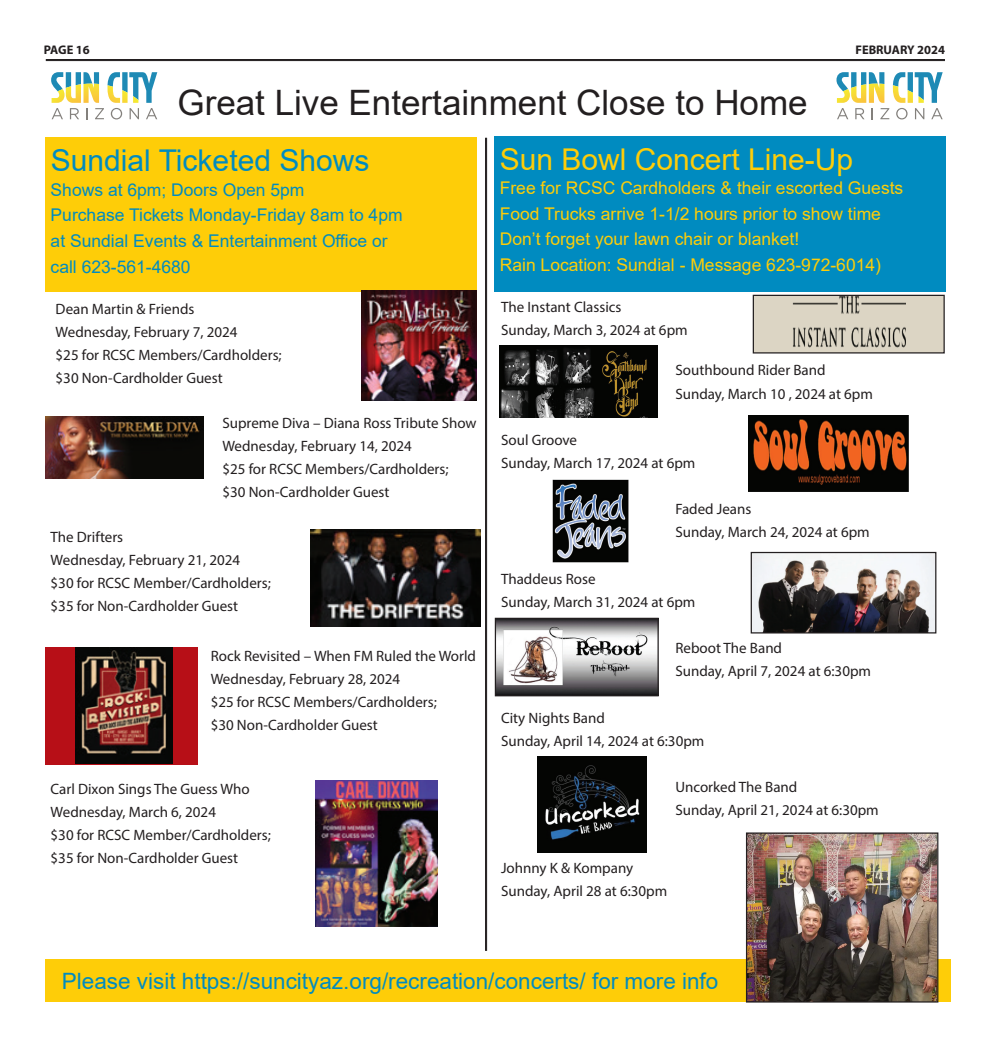
<style>
.page{position:relative;width:990px;height:1047px;background:#fff}
.page>*{position:absolute;margin:0;border:0;box-sizing:border-box;transform-origin:0 0}
.t1{font:35px "Arial";color:#231f20}
.t2{font:30px "Arial";color:#fecd08}
.t3{font:30px "Arial";color:#008bc0}
.t4{font:22.5px "Arial";color:#008bc0}
.t5{font:17.5px/25.6px "Arial";color:#fecd08}
.t6{font:17.5px/25.6px "Arial";color:#008bc0}
.t7{font:15px/23.1px "Myriad Pro";color:#231f20}
.t8{font:700 12.5px "Myriad Pro";color:#231f20}
</style>
<div class="page">
<div style="left:45px;top:647px;width:153px;height:117px;background:#b70f17"></div>
<div style="left:494px;top:136px;width:451px;height:45px;background:#008bc0"></div>
<div style="left:45px;top:138px;width:432px;height:44px;background:#fecd08"></div>
<svg style="left:51px;top:72px;width:106px;height:47px"></svg>
<hr style="left:46px;top:59px;width:899px;height:1px;background:#231f20">
<hr style="left:46px;top:60px;width:899px;height:1px;background:#231f20">
<div style="left:45px;top:959px;width:905px;height:42px;background:#fecd08"></div>
<svg style="left:837px;top:72px;width:106px;height:47px"></svg>
<div style="left:45px;top:182px;width:431px;height:109px;background:#fecd08"></div>
<div style="left:494px;top:181px;width:451px;height:110px;background:#008bc0"></div>
<img style="left:362px;top:291px;width:115px;height:110px">
<img style="left:45px;top:416px;width:159px;height:62px">
<img style="left:311px;top:529px;width:170px;height:97px">
<img style="left:75px;top:647px;width:97px;height:116px">
<img style="left:315px;top:780px;width:122px;height:146px">
<img style="left:749px;top:415px;width:159px;height:77px">
<img style="left:499px;top:346px;width:159px;height:71px">
<div style="left:753px;top:295px;width:191px;height:58px;background:#dcd5c4"></div>
<img style="left:793px;top:297px;width:113px;height:50px">
<div style="left:753px;top:295px;width:192px;height:58px;border:1px solid #231f20"></div>
<img style="left:553px;top:479px;width:75px;height:83px">
<img style="left:753px;top:553px;width:181px;height:78px">
<div style="left:751px;top:551px;width:185px;height:82px;border:1px solid #231f20"></div>
<img style="left:497px;top:619px;width:160px;height:75px">
<div style="left:495px;top:617px;width:164px;height:79px;border:1px solid #231f20"></div>
<img style="left:538px;top:756px;width:108px;height:96px">
<img style="left:748px;top:834px;width:188px;height:166px">
<div style="left:746px;top:832px;width:192px;height:170px;border:1px solid #231f20"></div>
<hr style="left:486px;top:138px;width:1px;height:812px;background:#231f20">
<hr style="left:485px;top:138px;width:1px;height:812px;background:#231f20">
<p class="t8" style="left:44px;top:41px;width:48px">PAGE 16</p>
<p class="t8" style="left:856px;top:41px;width:91px">FEBRUARY 2024</p>
<h1 class="t1" style="left:177px;top:79px;width:632px">Great Live Entertainment Close to Home</h1>
<h2 class="t3" style="left:51px;top:140px;width:320px">Sundial Ticketed Shows</h2>
<h2 class="t2" style="left:500px;top:138px;width:355px">Sun Bowl Concert Line-Up</h2>
<p class="t6" style="left:51px;top:177px;width:354px">Shows at 6pm; Doors Open 5pm<br>Purchase Tickets Monday-Friday 8am to 4pm at Sundial Events &amp; Entertainment Office or call 623-561-4680</p>
<p class="t5" style="left:500px;top:175px;width:405px">Free for RCSC Cardholders &amp; their escorted Guests Food Trucks arrive 1-1/2 hours prior to show time Don’t forget your lawn chair or blanket!<br>Rain Location: Sundial - Message 623-972-6014)</p>
<p class="t7" style="left:56px;top:297px;width:228px">Dean Martin &amp; Friends<br>Wednesday, February 7, 2024<br>$25 for RCSC Members/Cardholders; $30 Non-Cardholder Guest</p>
<p class="t7" style="left:222px;top:411px;width:256px">Supreme Diva – Diana Ross Tribute Show<br>Wednesday, February 14, 2024<br>$25 for RCSC Members/Cardholders;<br>$30 Non-Cardholder Guest</p>
<p class="t7" style="left:51px;top:525px;width:222px">The Drifters<br>Wednesday, February 21, 2024<br>$30 for RCSC Member/Cardholders; $35 for Non-Cardholder Guest</p>
<p class="t7" style="left:211px;top:644px;width:267px">Rock Revisited – When FM Ruled the World<br>Wednesday, February 28, 2024<br>$25 for RCSC Members/Cardholders;<br>$30 Non-Cardholder Guest</p>
<p class="t7" style="left:501px;top:295px;width:188px">The Instant Classics<br>Sunday, March 3, 2024 at 6pm</p>
<p class="t7" style="left:675px;top:358px;width:199px">Southbound Rider Band<br>Sunday, March 10 , 2024 at 6pm</p>
<p class="t7" style="left:501px;top:428px;width:196px">Soul Groove<br>Sunday, March 17, 2024 at 6pm</p>
<p class="t7" style="left:675px;top:497px;width:196px">Faded Jeans<br>Sunday, March 24, 2024 at 6pm</p>
<p class="t7" style="left:501px;top:566px;width:196px">Thaddeus Rose<br>Sunday, March 31, 2024 at 6pm</p>
<p class="t7" style="left:675px;top:636px;width:197px">Reboot The Band<br>Sunday, April 7, 2024 at 6:30pm</p>
<p class="t7" style="left:501px;top:705px;width:205px">City Nights Band<br>Sunday, April 14, 2024 at 6:30pm</p>
<p class="t7" style="left:675px;top:775px;width:205px">Uncorked The Band<br>Sunday, April 21, 2024 at 6:30pm</p>
<p class="t7" style="left:51px;top:776px;width:222px">Carl Dixon Sings The Guess Who<br>Wednesday, March 6, 2024<br>$30 for RCSC Member/Cardholders; $35 for Non-Cardholder Guest</p>
<p class="t7" style="left:501px;top:855px;width:168px">Johnny K &amp; Kompany<br>Sunday, April 28 at 6:30pm</p>
<h3 class="t4" style="left:62px;top:965px;width:658px">Please visit https://suncityaz.org/recreation/concerts/ for more info</h3>
</div>
